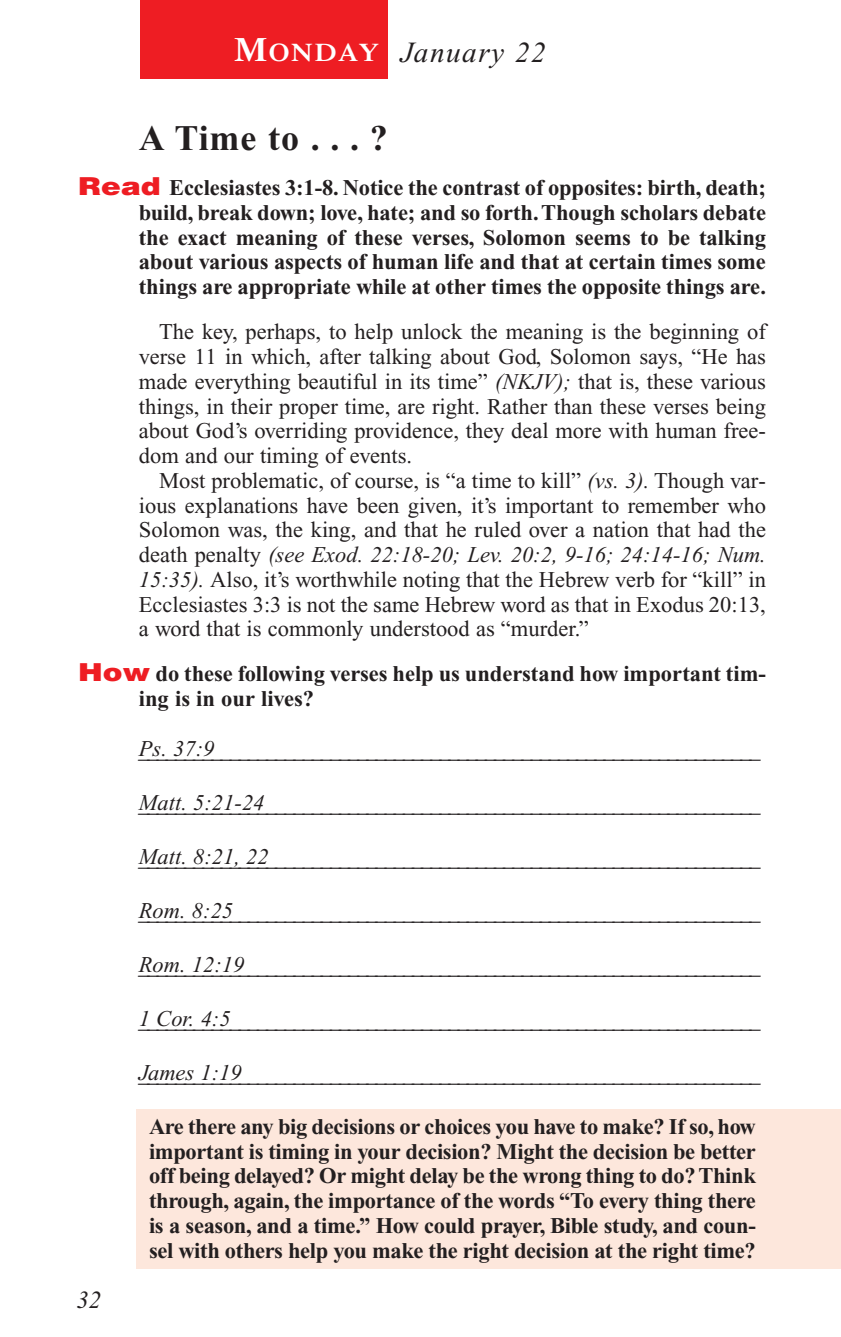
<style>
.page{position:relative;width:841px;height:1337px;background:#fff}
.page>*{position:absolute;margin:0;border:0;box-sizing:border-box;transform-origin:0 0}
.t1{font:700 36px "Times New Roman";letter-spacing:.025em;color:#231f20}
.t2{font:italic 29.25px "Times New Roman";letter-spacing:.05em;color:#231f20}
.t3{font:italic 24.75px "Times New Roman";color:#231f20}
.t4{font:22.5px/24.8px "Times New Roman";color:#231f20;text-align:justify}
.t5{font:700 22.5px/24.8px "Times New Roman";letter-spacing:-.005em;color:#231f20;text-align:justify}
.t6{font:italic 22.5px "Times New Roman";color:#231f20}
.s1{font-family:"Times";font-weight:600;font-style:normal;font-size:33.75px;color:#fff}
.s2{font-family:"Times";font-weight:600;font-style:normal;font-size:25.2px;color:#fff}
.s3{font-family:"Helvetica";font-weight:900;font-size:24.75px;color:#ee1d23}
.s4{font-style:italic}
</style>
<div class="page">
<div style="left:136px;top:1109px;width:704px;height:159px;background:#fde7dc"></div>
<div style="left:140px;top:0;width:248px;height:79px;background:#ee1d23"></div>
<h2 class="t2" style="left:234px;top:42px;width:313px"><span class="s1">M</span><span class="s2">ONDAY</span> January 22</h2>
<h1 class="t1" style="left:139px;top:126px;width:250px">A Time to . . . ?</h1>
<p class="t5" style="left:139px;top:178px;width:628px;text-indent:-61px"><span class="s3">Read</span> Ecclesiastes 3:1-8. Notice the contrast of opposites: birth, death; build, break down; love, hate; and so forth.Though scholars debate the exact meaning of these verses, Solomon seems to be talking about various aspects of human life and that at certain times some things are appropriate while at other times the opposite things are.</p>
<p class="t4" style="left:139px;top:321px;width:628px;text-indent:20px">The key, perhaps, to help unlock the meaning is the beginning of verse 11 in which, after talking about God, Solomon says, “He has made everything beautiful in its time” <span class="s4">(NKJV);</span> that is, these various things, in their proper time, are right. Rather than these verses being about God’s overriding providence, they deal more with human free&shy;dom and our timing of events.</p>
<p class="t4" style="left:139px;top:470px;width:628px;text-indent:20px">Most problematic, of course, is “a time to kill” <span class="s4">(vs. 3).</span> Though var&shy;ious explanations have been given, it’s important to remember who Solomon was, the king, and that he ruled over a nation that had the death penalty <span class="s4">(see Exod. 22:18-20; Lev. 20:2, 9-16; 24:14-16; Num.<br>15:35).</span> Also, it’s worthwhile noting that the Hebrew verb for “kill” in Ecclesiastes 3:3 is not the same Hebrew word as that in Exodus 20:13, a word that is commonly understood as “murder.”</p>
<p class="t5" style="left:139px;top:664px;width:628px;text-indent:-61px"><span class="s3">How</span> do these following verses help us understand how important tim&shy;ing is in our lives?</p>
<p class="t6" style="left:139px;top:740px;width:77px">Ps. 37:9</p>
<p class="t6" style="left:139px;top:742px;width:628px">____________________________________________________________________</p>
<p class="t6" style="left:139px;top:794px;width:127px">Matt. 5:21-24</p>
<p class="t6" style="left:139px;top:796px;width:628px">____________________________________________________________________</p>
<p class="t6" style="left:139px;top:848px;width:131px">Matt. 8:21, 22</p>
<p class="t6" style="left:139px;top:850px;width:628px">____________________________________________________________________</p>
<p class="t6" style="left:139px;top:902px;width:96px">Rom. 8:25</p>
<p class="t6" style="left:139px;top:904px;width:628px">____________________________________________________________________</p>
<p class="t6" style="left:139px;top:956px;width:107px">Rom. 12:19</p>
<p class="t6" style="left:139px;top:958px;width:628px">____________________________________________________________________</p>
<p class="t6" style="left:139px;top:1012px;width:628px">1____________________________________________________________________</p>
<p class="t6" style="left:156px;top:1010px;width:76px">Cor. 4:5</p>
<p class="t6" style="left:139px;top:1064px;width:104px">James 1:19</p>
<p class="t6" style="left:139px;top:1066px;width:628px">____________________________________________________________________</p>
<p class="t5" style="left:149px;top:1116px;width:608px">Are there any big decisions or choices you have to make? If so, how important is timing in your decision? Might the decision be better off being delayed? Or might delay be the wrong thing to do? Think through, again, the importance of the words “To every thing there is a season, and a time.” How could prayer, Bible study, and coun&shy;sel with others help you make the right decision at the right time?</p>
<p class="t3" style="left:76px;top:1290px;width:26px">32</p>
</div>
